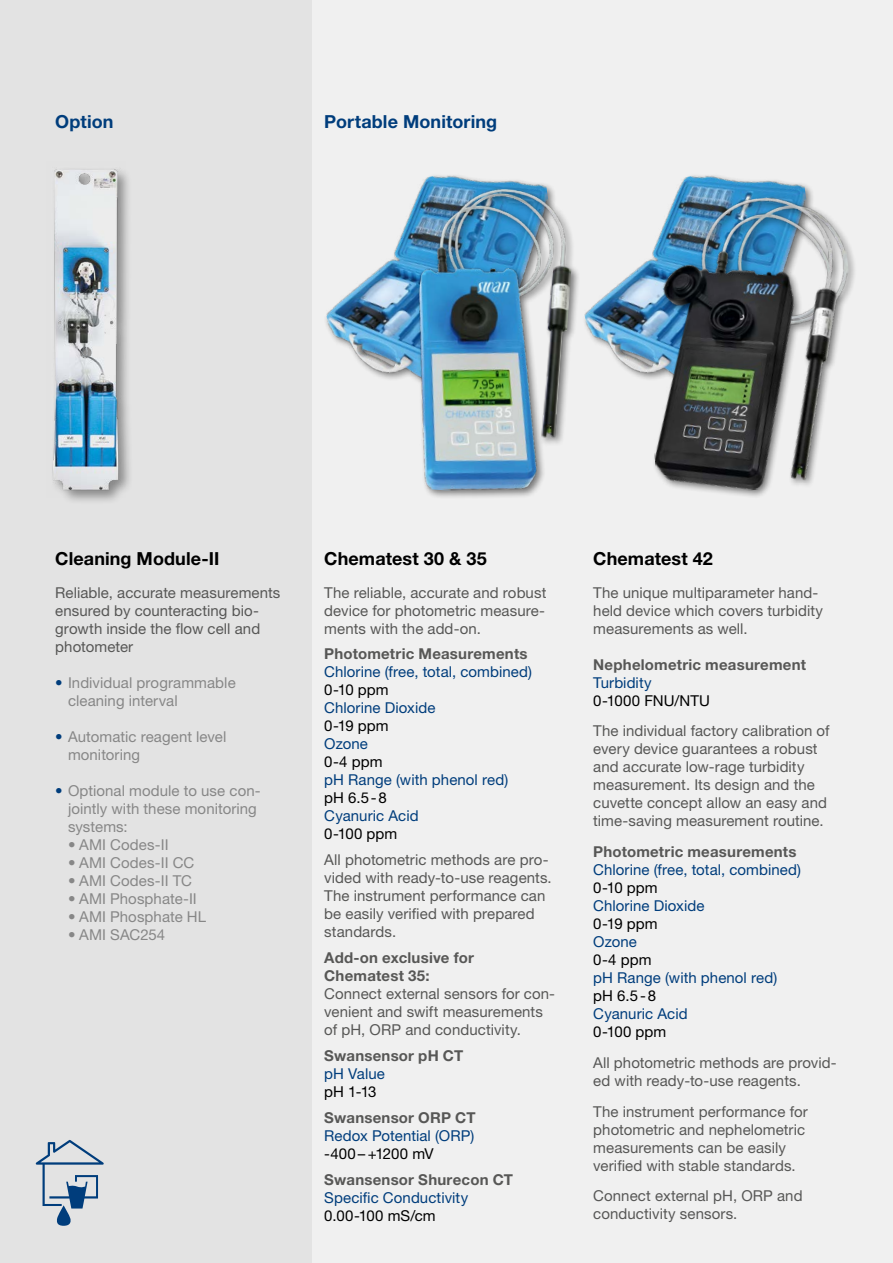
<style>
.page{position:relative;width:893px;height:1263px;background:#f0f0f0}
.page>*{position:absolute;margin:0;border:0;box-sizing:border-box;transform-origin:0 0}
.t1{font:700 18px "Helvetica Neue LT Std";letter-spacing:.005em;color:#000}
.t2{font:700 18px "Helvetica Neue LT Std";letter-spacing:.005em;color:#003d7c}
.t3{font:15px/18px "Helvetica Neue LT Std";letter-spacing:.005em;color:#575756}
.t4{font:15px "Helvetica Neue LT Std";letter-spacing:.005em;color:#003d7c}
.t5{font:15px/18px "Helvetica Neue LT Std";letter-spacing:.005em;color:#878787}
.t6{font:700 15px/18px "Helvetica Neue LT Std";letter-spacing:.015em;color:#575756}
.t7{font:15px "Helvetica Neue LT Std";letter-spacing:.005em;color:#000}
.s1{color:#003d7c}
</style>
<div class="page">
<div style="left:0;top:0;width:312px;height:1263px;background:#e3e3e3"></div>
<svg style="left:36px;top:1140px;width:68px;height:86px"></svg>
<div style="left:50px;top:166px;width:84px;height:338px;background:#000;opacity:.4"></div>
<img style="left:50px;top:166px;width:75px;height:331px">
<img style="left:326px;top:175px;width:201px;height:204px">
<img style="left:584px;top:175px;width:227px;height:198px">
<img style="left:413px;top:183px;width:164px;height:314px">
<img style="left:631px;top:191px;width:224px;height:306px">
<p class="t2" style="left:55px;top:110px;width:60px">Option</p>
<p class="t2" style="left:324px;top:110px;width:174px">Portable Monitoring</p>
<p class="t1" style="left:55px;top:547px;width:166px">Cleaning Module-II</p>
<p class="t3" style="left:55px;top:583px;width:227px">Reliable, accurate measurements ensured by counteracting bio&shy;growth inside the flow cell and photometer</p>
<p class="t5" style="left:68px;top:673px;width:169px;text-indent:-13px"><span class="s1">•</span> Individual programmable cleaning interval</p>
<p class="t5" style="left:68px;top:727px;width:160px;text-indent:-13px"><span class="s1">•</span> Automatic reagent level monitoring</p>
<p class="t5" style="left:68px;top:781px;width:194px;text-indent:-13px"><span class="s1">•</span> Optional module to use con&shy;jointly with these monitoring systems:</p>
<p class="t5" style="left:68px;top:835px;width:102px">• AMI Codes-II</p>
<p class="t5" style="left:68px;top:853px;width:128px">• AMI Codes-II CC</p>
<p class="t5" style="left:68px;top:871px;width:125px">• AMI Codes-II TC</p>
<p class="t5" style="left:68px;top:889px;width:130px">• AMI Phosphate-II</p>
<p class="t5" style="left:68px;top:907px;width:140px">• AMI Phosphate HL</p>
<p class="t5" style="left:68px;top:925px;width:99px">• AMI SAC254</p>
<p class="t1" style="left:324px;top:547px;width:164px">Chematest 30 &amp; 35</p>
<p class="t1" style="left:593px;top:547px;width:121px">Chematest 42</p>
<p class="t3" style="left:324px;top:583px;width:224px;text-align:justify">The reliable, accurate and robust device for photometric measure&shy;ments with the add-on.</p>
<p class="t6" style="left:324px;top:645px;width:205px">Photometric Measurements</p>
<p class="t4" style="left:324px;top:663px;width:209px">Chlorine (free, total, combined)</p>
<p class="t7" style="left:324px;top:681px;width:66px">0-10 ppm</p>
<p class="t4" style="left:324px;top:699px;width:113px">Chlorine Dioxide</p>
<p class="t7" style="left:324px;top:717px;width:66px">0-19 ppm</p>
<p class="t4" style="left:324px;top:735px;width:45px">Ozone</p>
<p class="t7" style="left:324px;top:753px;width:60px">0-4 ppm</p>
<p class="t4" style="left:324px;top:771px;width:186px">pH Range (with phenol red)</p>
<p class="t7" style="left:324px;top:789px;width:64px">pH 6.5-8</p>
<p class="t4" style="left:324px;top:807px;width:96px">Cyanuric Acid</p>
<p class="t7" style="left:324px;top:825px;width:75px">0-100 ppm</p>
<p class="t3" style="left:324px;top:851px;width:229px">All photometric methods are pro&shy;vided with ready-to-use reagents.<br>The instrument performance can be easily verified with prepared standards.</p>
<p class="t6" style="left:324px;top:948px;width:151px">Add-on exclusive for<br>Chematest 35:</p>
<p class="t3" style="left:324px;top:984px;width:232px">Connect external sensors for con&shy;venient and swift measurements of pH, ORP and conductivity.</p>
<p class="t6" style="left:324px;top:1046px;width:141px">Swansensor pH CT</p>
<p class="t4" style="left:324px;top:1065px;width:62px">pH Value</p>
<p class="t7" style="left:324px;top:1083px;width:54px">pH 1-13</p>
<p class="t6" style="left:324px;top:1108px;width:153px">Swansensor ORP CT</p>
<p class="t4" style="left:324px;top:1126px;width:152px">Redox Potential (ORP)</p>
<p class="t7" style="left:324px;top:1144px;width:111px">-400– +1200 mV</p>
<p class="t6" style="left:324px;top:1170px;width:190px">Swansensor Shurecon CT</p>
<p class="t4" style="left:324px;top:1188px;width:145px">Specific Conductivity</p>
<p class="t7" style="left:324px;top:1206px;width:113px">0.00-100 mS/cm</p>
<p class="t3" style="left:593px;top:583px;width:231px">The unique multiparameter hand&shy;held device which covers turbidity measurements as well.</p>
<p class="t6" style="left:593px;top:655px;width:214px">Nephelometric measurement</p>
<p class="t4" style="left:593px;top:673px;width:60px">Turbidity</p>
<p class="t7" style="left:593px;top:691px;width:118px">0-1000 FNU/NTU</p>
<p class="t3" style="left:593px;top:722px;width:238px">The individual factory calibration of every device guarantees a robust and accurate low-rage turbidity measurement. Its design and the cuvette concept allow an easy and time-saving measurement routine.</p>
<p class="t6" style="left:593px;top:842px;width:205px">Photometric measurements</p>
<p class="t4" style="left:593px;top:861px;width:209px">Chlorine (free, total, combined)</p>
<p class="t7" style="left:593px;top:879px;width:66px">0-10 ppm</p>
<p class="t4" style="left:593px;top:897px;width:113px">Chlorine Dioxide</p>
<p class="t7" style="left:593px;top:915px;width:66px">0-19 ppm</p>
<p class="t4" style="left:593px;top:933px;width:45px">Ozone</p>
<p class="t7" style="left:593px;top:951px;width:60px">0-4 ppm</p>
<p class="t4" style="left:593px;top:969px;width:186px">pH Range (with phenol red)</p>
<p class="t7" style="left:593px;top:987px;width:64px">pH 6.5-8</p>
<p class="t4" style="left:593px;top:1005px;width:96px">Cyanuric Acid</p>
<p class="t7" style="left:593px;top:1023px;width:75px">0-100 ppm</p>
<p class="t3" style="left:593px;top:1053px;width:245px">All photometric methods are provid&shy;ed with ready-to-use reagents.</p>
<p class="t3" style="left:593px;top:1102px;width:216px">The instrument performance for photometric and nephelometric measurements can be easily verified with stable standards.</p>
<p class="t3" style="left:593px;top:1187px;width:211px">Connect external pH, ORP and conductivity sensors.</p>
</div>
